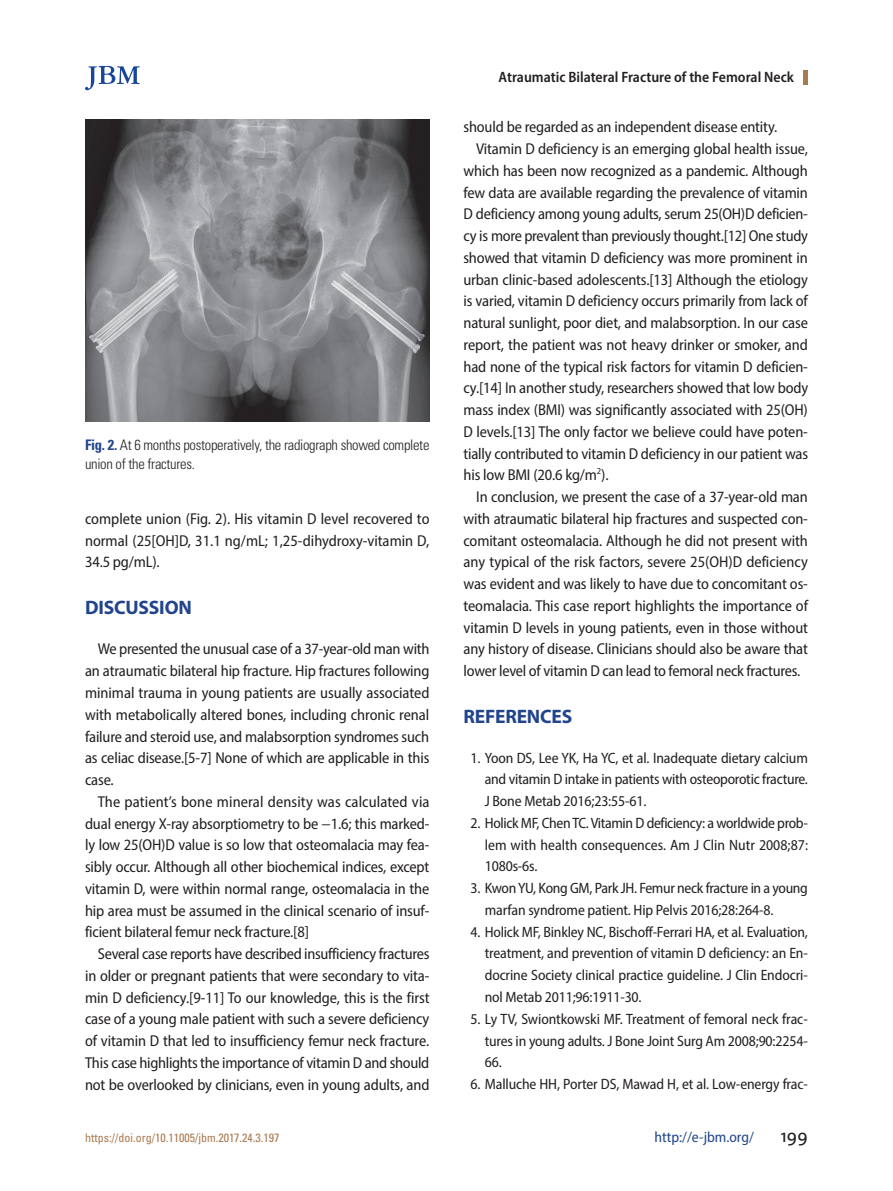
<style>
.page{position:relative;width:893px;height:1191px;background:#fff}
.page>*{position:absolute;margin:0;border:0;box-sizing:border-box;transform-origin:0 0}
.jbm_대제목{font:700 19.5px "Myriad Pro";letter-spacing:-.01em;color:#21448d}
.t1{font:18px "The Mix";color:#231f20}
.jbm_본문{font:semi-condensed 15.75px/21.8px "Myriad Pro";letter-spacing:-.01em;color:#231f20;text-align:justify}
.jbm_참고문헌-1{font:semi-condensed 15px/21.8px "Myriad Pro";letter-spacing:-.01em;color:#231f20;text-align:justify}
.jbm_하시라-제목{font:600 semi-condensed 15px "Myriad Pro";color:#231f20}
.t2{font:semi-condensed 15px "Myriad Pro";color:#21448d}
.jbm_표그림캡션{font:300 condensed 14.55px/18.8px "Univers LT Std";letter-spacing:-.02em;color:#231f20}
.t3{font:condensed 12px "Univers LT Std";color:#a97b50}
.s1{font-weight:700;color:#21448d}
</style>
<div class="page">
<hr style="left:804px;top:70px;width:4px;height:15px;background:#a97b50">
<svg style="left:85px;top:66px;width:55px;height:24px"></svg>
<img style="left:85px;top:119px;width:344px;height:302px">
<p class="jbm_표그림캡션" style="left:85px;top:436px;width:346px"><span class="s1">Fig. 2.</span> At 6 months postoperatively, the radiograph showed complete union of the fractures.</p>
<p class="jbm_본문" style="left:85px;top:507px;width:346px">complete union (Fig. 2). His vitamin D level recovered to normal (25[OH]D, 31.1 ng/mL; 1,25-dihydroxy-vitamin D, 34.5 pg/mL).</p>
<p class="jbm_대제목" style="left:85px;top:595px;width:108px">DISCUSSION</p>
<p class="jbm_본문" style="left:85px;top:638px;width:346px;text-indent:13px">We presented the unusual case of a 37-year-old man with an atraumatic bilateral hip fracture. Hip fractures following minimal trauma in young patients are usually associated with metabolically altered bones, including chronic renal failure and steroid use, and malabsorption syndromes such as celiac disease.[5-7] None of which are applicable in this case.</p>
<p class="jbm_본문" style="left:85px;top:790px;width:346px;text-indent:13px">The patient’s bone mineral density was calculated via dual energy X-ray absorptiometry to be −1.6; this marked&shy;ly low 25(OH)D value is so low that osteomalacia may fea&shy;sibly occur. Although all other biochemical indices, except vitamin D, were within normal range, osteomalacia in the hip area must be assumed in the clinical scenario of insuf&shy;ficient bilateral femur neck fracture.[8]</p>
<p class="jbm_본문" style="left:85px;top:942px;width:346px;text-indent:13px">Several case reports have described insufficiency fractures in older or pregnant patients that were secondary to vita&shy;min D deficiency.[9-11] To our knowledge, this is the first case of a young male patient with such a severe deficiency of vitamin D that led to insufficiency femur neck fracture.<br>This case highlights the importance of vitamin D and should not be overlooked by clinicians, even in young adults, and</p>
<p class="jbm_하시라-제목" style="left:499px;top:68px;width:297px">Atraumatic Bilateral Fracture of the Femoral Neck</p>
<p class="jbm_본문" style="left:463px;top:116px;width:315px">should be regarded as an independent disease entity.</p>
<p class="jbm_본문" style="left:463px;top:138px;width:346px;text-indent:13px">Vitamin D deficiency is an emerging global health issue, which has been now recognized as a pandemic. Although few data are available regarding the prevalence of vitamin D deficiency among young adults, serum 25(OH)D deficien&shy;cy is more prevalent than previously thought.[12] One study showed that vitamin D deficiency was more prominent in urban clinic-based adolescents.[13] Although the etiology is varied, vitamin D deficiency occurs primarily from lack of natural sunlight, poor diet, and malabsorption. In our case report, the patient was not heavy drinker or smoker, and had none of the typical risk factors for vitamin D deficien&shy;cy.[14] In another study, researchers showed that low body mass index (BMI) was significantly associated with 25(OH)<br>D levels.[13] The only factor we believe could have poten&shy;tially contributed to vitamin D deficiency in our patient was his low BMI (20.6 kg/m<sup>2</sup>).</p>
<p class="jbm_본문" style="left:463px;top:486px;width:346px;text-indent:13px">In conclusion, we present the case of a 37-year-old man with atraumatic bilateral hip fractures and suspected con&shy;comitant osteomalacia. Although he did not present with any typical of the risk factors, severe 25(OH)D deficiency was evident and was likely to have due to concomitant os&shy;teomalacia. This case report highlights the importance of vitamin D levels in young patients, even in those without any history of disease. Clinicians should also be aware that lower level of vitamin D can lead to femoral neck fractures.</p>
<p class="jbm_대제목" style="left:463px;top:703px;width:110px">REFERENCES</p>
<p class="jbm_참고문헌-1" style="left:485px;top:746px;width:325px;text-indent:-14px">1. Yoon DS, Lee YK, Ha YC, et al. Inadequate dietary calcium and vitamin D intake in patients with osteoporotic fracture.<br>J Bone Metab 2016;23:55-61.</p>
<p class="jbm_참고문헌-1" style="left:485px;top:812px;width:325px;text-indent:-14px">2. Holick MF, Chen TC. Vitamin D deficiency: a worldwide prob&shy;lem with health consequences. Am J Clin Nutr 2008;87:<br>1080s-6s.</p>
<p class="jbm_참고문헌-1" style="left:485px;top:877px;width:325px;text-indent:-14px">3. Kwon YU, Kong GM, Park JH. Femur neck fracture in a young marfan syndrome patient. Hip Pelvis 2016;28:264-8.</p>
<p class="jbm_참고문헌-1" style="left:485px;top:920px;width:325px;text-indent:-14px">4. Holick MF, Binkley NC, Bischoff-Ferrari HA, et al. Evaluation, treatment, and prevention of vitamin D deficiency: an En&shy;docrine Society clinical practice guideline. J Clin Endocri&shy;nol Metab 2011;96:1911-30.</p>
<p class="jbm_참고문헌-1" style="left:485px;top:1007px;width:325px;text-indent:-14px">5. Ly TV, Swiontkowski MF. Treatment of femoral neck frac&shy;tures in young adults. J Bone Joint Surg Am 2008;90:2254- 66.</p>
<p class="jbm_참고문헌-1" style="left:470px;top:1073px;width:339px">6. Malluche HH, Porter DS, Mawad H, et al. Low-energy frac-</p>
<p class="t3" style="left:85px;top:1130px;width:196px">https://doi.org/10.11005/jbm.2017.24.3.197</p>
<p class="t2" style="left:655px;top:1128px;width:101px">http://e-jbm.org/</p>
<p class="t1" style="left:781px;top:1121px;width:29px">199</p>
</div>
